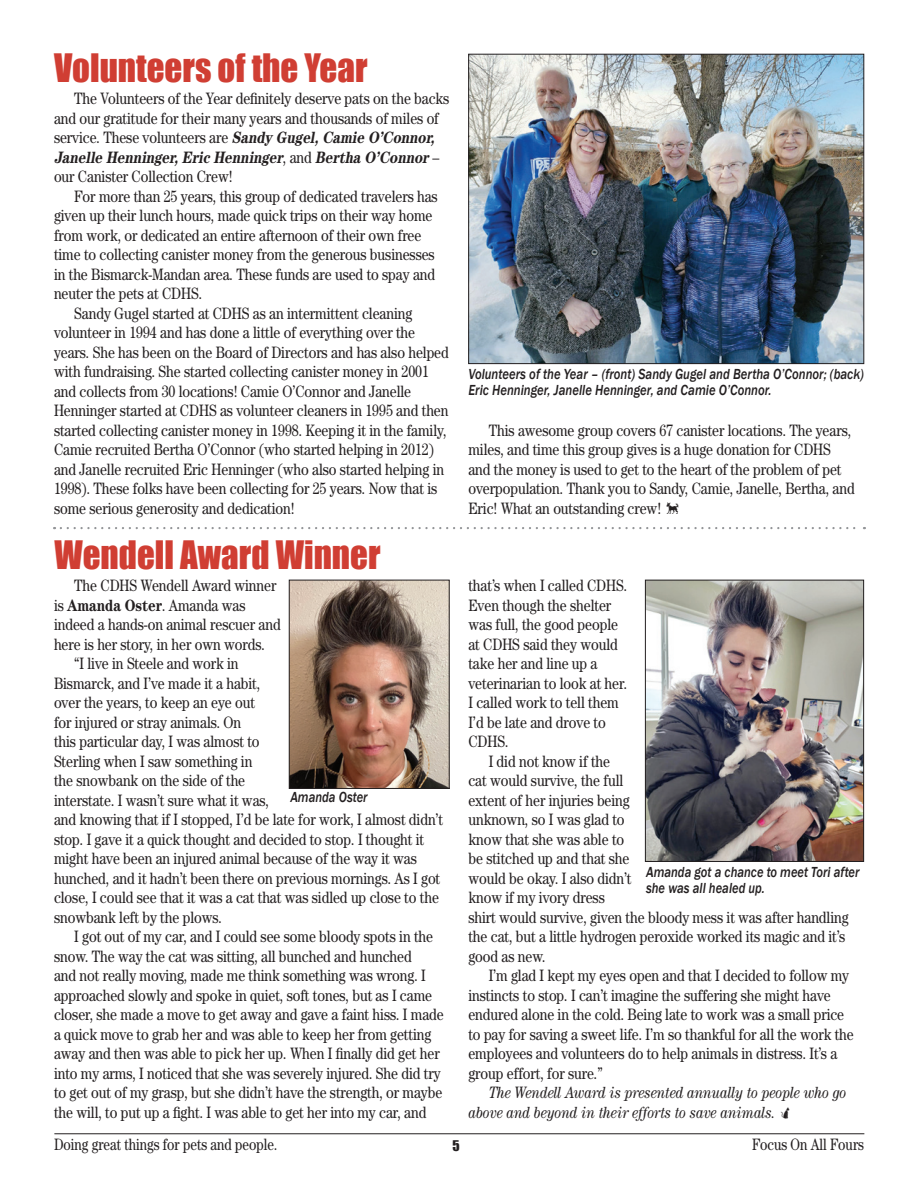
<style>
.page{position:relative;width:918px;height:1188px;background:#fff}
.page>*{position:absolute;margin:0;border:0;box-sizing:border-box;transform-origin:0 0}
.t1{font:36px "Impact";color:#d03e33}
.Donations{font:16.5px/19.5px "Century Std";letter-spacing:-.005em;color:#231f20;scale:.84 1}
.Donations-2{font:italic 16.5px/19.5px "Century Std";letter-spacing:-.005em;color:#231f20;scale:.84 1}
.Donations-3{font:16.5px "Century Std";letter-spacing:-.005em;color:#231f20;scale:.8 1}
.t2{font:italic 500 15px/16.5px "Franklin Gothic";color:#231f20;scale:.85 1}
.t3{font:italic 500 15px/16.5px "Franklin Gothic";color:#231f20;scale:.84 1}
.t4{font:13.5px "Impact";color:#231f20}
.s1{font-family:"Century";font-weight:700;font-style:italic}
.s2{font-family:"Century";font-weight:700}
</style>
<div class="page">
<svg style="left:61px;top:527px;width:804px;height:2px"></svg>
<img style="left:291px;top:582px;width:157px;height:205px">
<div style="left:289px;top:580px;width:161px;height:209px;border:1px solid #231f20"></div>
<img style="left:470px;top:56px;width:392px;height:306px">
<div style="left:468px;top:54px;width:396px;height:310px;border:1px solid #231f20"></div>
<img style="left:647px;top:582px;width:215px;height:278px">
<div style="left:645px;top:580px;width:219px;height:282px;border:1px solid #231f20"></div>
<hr style="left:54px;top:1134px;width:810px;height:1px;background:#231f20">
<p class="t1" style="left:54px;top:40px;width:315px">Volunteers of the Year</p>
<p class="Donations" style="left:54px;top:88px;width:472px;text-indent:20px">The Volunteers of the Year definitely deserve pats on the backs and our gratitude for their many years and thousands of miles of service. These volunteers are <span class="s1">Sandy Gugel,Camie O’Connor, Janelle Henninger,Eric Henninger</span>, a n d <span class="s1">Bertha O’Connor</span> – our Canister Collection Crew!</p>
<p class="Donations" style="left:54px;top:186px;width:458px;text-indent:20px">For more than 25 years, this group of dedicated travelers has given up their lunch hours, made quick trips on their way home from work, or dedicated an entire afternoon of their own free time to collecting canister money from the generous businesses in the Bismarck-Mandan area. These funds are used to spay and neuter the pets at CDHS.</p>
<p class="Donations" style="left:54px;top:303px;width:472px;text-indent:20px">Sandy Gugel started at CDHS as an intermittent cleaning volunteer in 1994 and has done a little of everything over the years. She has been on the Board of Directors and has also helped with fundraising. She started collecting canister money in 2001 and collects from 30 locations! Camie O’Connor and Janelle Henninger started at CDHS as volunteer cleaners in 1995 and then started collecting canister money in 1998. Keeping it in the family, Camie recruited Bertha O’Connor (who started helping in 2012) and Janelle recruited Eric Henninger (who also started helping in 1998). These folks have been collecting for 25 years. Now that is some serious generosity and dedication!</p>
<p class="t1" style="left:54px;top:527px;width:328px">Wendell Award Winner</p>
<p class="Donations" style="left:54px;top:575px;width:271px;text-indent:20px">The CDHS Wendell Award winner is <span class="s2">Amanda Oster</span>. Amanda was indeed a hands-on animal rescuer and here is her story, in her own words.</p>
<p class="Donations" style="left:54px;top:653px;width:465px;text-indent:20px">“I live in Steele and work in<br>Bismarck, and I’ve made it a habit,<br>over the years, to keep an eye out<br>for injured or stray animals. On<br>this particular day, I was almost to<br>Sterling when I saw something in<br>the snowbank on the side of the<br>interstate. I wasn’t sure what it was,<br>and knowing that if I stopped, I’d be late for work, I almost didn’t stop. I gave it a quick thought and decided to stop. I thought it might have been an injured animal because of the way it was hunched, and it hadn’t been there on previous mornings. As I got close, I could see that it was a cat that was sidled up close to the snowbank left by the plows.</p>
<p class="Donations" style="left:54px;top:926px;width:466px;text-indent:20px">I got out of my car, and I could see some bloody spots in the snow. The way the cat was sitting, all bunched and hunched<br>and not really moving, made me think something was wrong. I approached slowly and spoke in quiet, soft tones, but as I came closer, she made a move to get away and gave a faint hiss. I made a quick move to grab her and was able to keep her from getting away and then was able to pick her up. When I finally did get her into my arms, I noticed that she was severely injured. She did try to get out of my grasp, but she didn’t have the strength, or maybe the will, to put up a fight. I was able to get her into my car, and</p>
<p class="t3" style="left:290px;top:789px;width:93px">Amanda Oster</p>
<p class="t2" style="left:468px;top:366px;width:467px">Volunteers of the Year – (front) Sandy Gugel and Bertha O’Connor; (back)<br>Eric Henninger, Janelle Henninger, and Camie O’Connor.</p>
<p class="Donations" style="left:468px;top:420px;width:461px;text-indent:20px">This awesome group covers 67 canister locations. The years, miles, and time this group gives is a huge donation for CDHS and the money is used to get to the heart of the problem of pet overpopulation. Thank you to Sandy, Camie, Janelle, Bertha, and Eric! What an outstanding crew!</p>
<p class="Donations" style="left:468px;top:575px;width:191px">that’s when I called CDHS.<br>Even though the shelter was full, the good people at CDHS said they would take her and line up a veterinarian to look at her.<br>I called work to tell them<br>I’d be late and drove to<br>CDHS.</p>
<p class="Donations" style="left:468px;top:751px;width:454px;text-indent:20px">I did not know if the<br>cat would survive, the full<br>extent of her injuries being<br>unknown, so I was glad to<br>know that she was able to<br>be stitched up and that she<br>would be okay. I also didn’t<br>know if my ivory dress<br>shirt would survive, given the bloody mess it was after handling the cat, but a little hydrogen peroxide worked its magic and it’s good as new.</p>
<p class="Donations" style="left:468px;top:965px;width:460px;text-indent:20px">I’m glad I kept my eyes open and that I decided to follow my instincts to stop. I can’t imagine the suffering she might have endured alone in the cold. Being late to work was a small price to pay for saving a sweet life. I’m so thankful for all the work the employees and volunteers do to help animals in distress. It’s a group effort, for sure.”</p>
<p class="Donations-2" style="left:468px;top:1083px;width:452px;text-indent:20px">The Wendell Award is presented annually to people who go above and beyond in their efforts to save animals.</p>
<p class="t3" style="left:646px;top:863px;width:256px">Amanda got a chance to meet Tori after she was all healed up.</p>
<p class="Donations-3" style="left:54px;top:1135px;width:281px">Doing great things for pets and people.</p>
<p class="t4" style="left:452px;top:1136px;width:9px">5</p>
<p class="Donations-3" style="left:752px;top:1135px;width:141px">Focus On All Fours</p>
</div>
